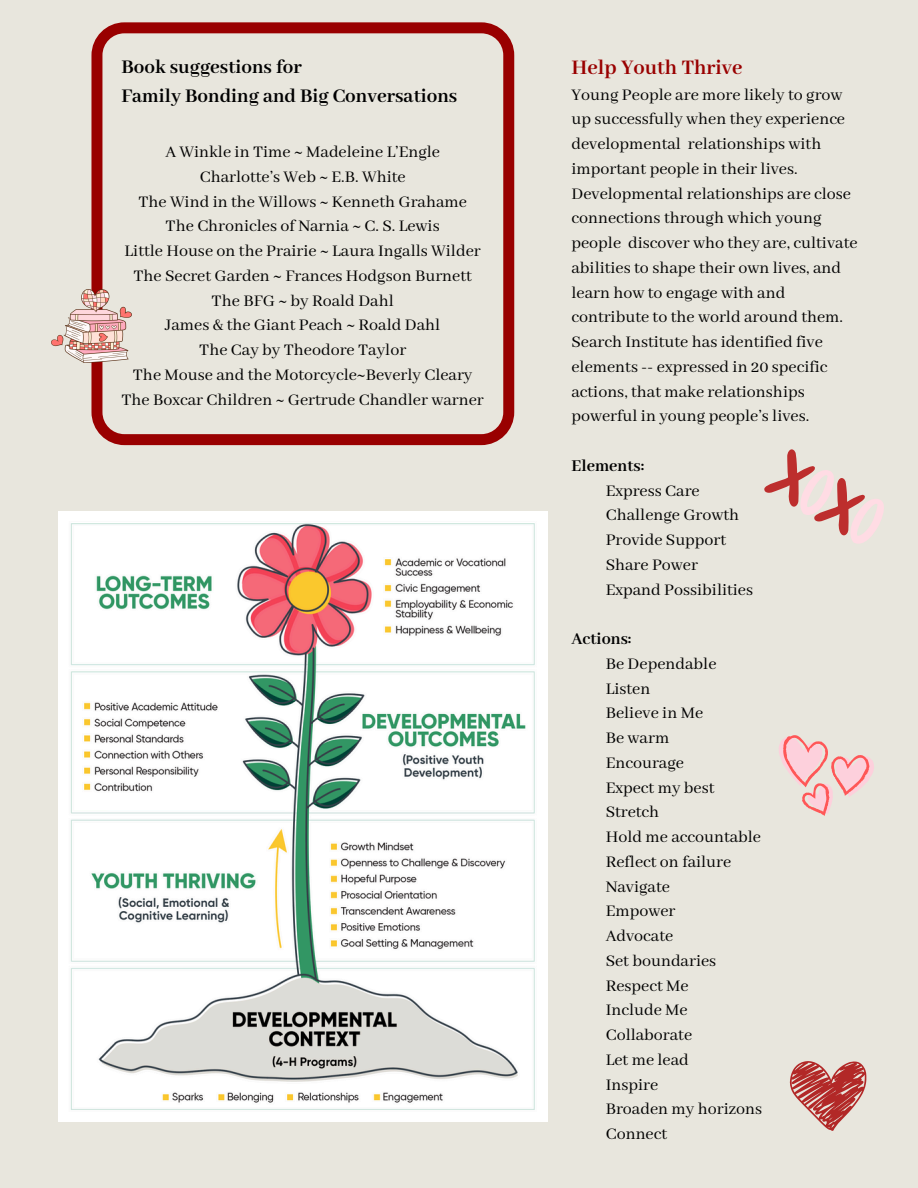
<style>
.page{position:relative;width:918px;height:1188px;background:#e8e6dd}
.page>*{position:absolute;margin:0;border:0;box-sizing:border-box;transform-origin:0 0}
.t1{font:700 22.5px "Abhaya Libre";color:#900}
.t2{font:700 21px/29.2px "Abhaya Libre";color:#000}
.t3{font:18px/24.8px "Abhaya Libre";color:#000}
.t4{font:700 18px "Abhaya Libre";color:#000}
</style>
<div class="page">
<svg style="left:91px;top:22px;width:423px;height:423px"></svg>
<img style="left:58px;top:511px;width:490px;height:610px">
<img style="left:51px;top:289px;width:80px;height:73px">
<svg style="left:764px;top:449px;width:120px;height:95px"></svg>
<svg style="left:779px;top:735px;width:95px;height:81px"></svg>
<svg style="left:790px;top:1061px;width:76px;height:70px"></svg>
<p class="t2" style="left:121px;top:53px;width:337px">Book suggestions for<br>Family Bonding and Big Conversations</p>
<h1 class="t3" style="left:165px;top:140px;width:276px">A Winkle in Time ~ Madeleine L’Engle</h1>
<p class="t3" style="left:200px;top:165px;width:207px">Charlotte’s Web ~ E.B. White</p>
<p class="t3" style="left:138px;top:190px;width:330px">The Wind in the Willows ~ Kenneth Grahame</p>
<p class="t3" style="left:166px;top:214px;width:276px">The Chronicles of Narnia ~ C. S. Lewis</p>
<p class="t3" style="left:125px;top:239px;width:358px">Little House on the Prairie ~ Laura Ingalls Wilder</p>
<p class="t3" style="left:134px;top:264px;width:340px">The Secret Garden ~ Frances Hodgson Burnett</p>
<p class="t3" style="left:212px;top:289px;width:184px">The BFG ~ by Roald Dahl</p>
<p class="t3" style="left:165px;top:313px;width:277px">James &amp; the Giant Peach ~ Roald Dahl</p>
<p class="t3" style="left:199px;top:338px;width:208px">The Cay by Theodore Taylor</p>
<p class="t3" style="left:133px;top:363px;width:341px">The Mouse and the Motorcycle~Beverly Cleary</p>
<p class="t3" style="left:121px;top:388px;width:364px">The Boxcar Children ~ Gertrude Chandler warner</p>
<p class="t1" style="left:571px;top:55px;width:173px">Help Youth Thrive</p>
<p class="t3" style="left:571px;top:83px;width:288px">Young People are more likely to grow up successfully when they experience developmental relationships with important people in their lives.<br>Developmental relationships are close connections through which young people discover who they are, cultivate abilities to shape their own lives, and learn how to engage with and contribute to the world around them.<br>Search Institute has identified five elements -- expressed in 20 specific actions, that make relationships powerful in young people’s lives.</p>
<p class="t4" style="left:571px;top:456px;width:74px">Elements:</p>
<p class="t3" style="left:606px;top:479px;width:96px">Express Care</p>
<p class="t3" style="left:606px;top:503px;width:135px">Challenge Growth</p>
<p class="t3" style="left:606px;top:528px;width:122px">Provide Support</p>
<p class="t3" style="left:606px;top:553px;width:94px">Share Power</p>
<p class="t3" style="left:606px;top:578px;width:149px">Expand Possibilities</p>
<p class="t4" style="left:571px;top:629px;width:62px">Actions:</p>
<p class="t3" style="left:606px;top:652px;width:112px">Be Dependable</p>
<p class="t3" style="left:606px;top:677px;width:46px">Listen</p>
<p class="t3" style="left:606px;top:701px;width:99px">Believe in Me</p>
<p class="t3" style="left:606px;top:726px;width:65px">Be warm</p>
<p class="t3" style="left:606px;top:751px;width:80px">Encourage</p>
<p class="t3" style="left:606px;top:776px;width:110px">Expect my best</p>
<p class="t3" style="left:606px;top:800px;width:55px">Stretch</p>
<p class="t3" style="left:606px;top:825px;width:157px">Hold me accountable</p>
<p class="t3" style="left:606px;top:850px;width:127px">Reflect on failure</p>
<p class="t3" style="left:606px;top:875px;width:66px">Navigate</p>
<p class="t3" style="left:606px;top:899px;width:71px">Empower</p>
<p class="t3" style="left:606px;top:924px;width:69px">Advocate</p>
<p class="t3" style="left:606px;top:949px;width:112px">Set boundaries</p>
<p class="t3" style="left:606px;top:974px;width:84px">Respect Me</p>
<p class="t3" style="left:606px;top:998px;width:83px">Include Me</p>
<p class="t3" style="left:606px;top:1023px;width:88px">Collaborate</p>
<p class="t3" style="left:606px;top:1048px;width:85px">Let me lead</p>
<p class="t3" style="left:606px;top:1073px;width:54px">Inspire</p>
<p class="t3" style="left:606px;top:1097px;width:158px">Broaden my horizons</p>
<p class="t3" style="left:606px;top:1122px;width:63px">Connect</p>
</div>
